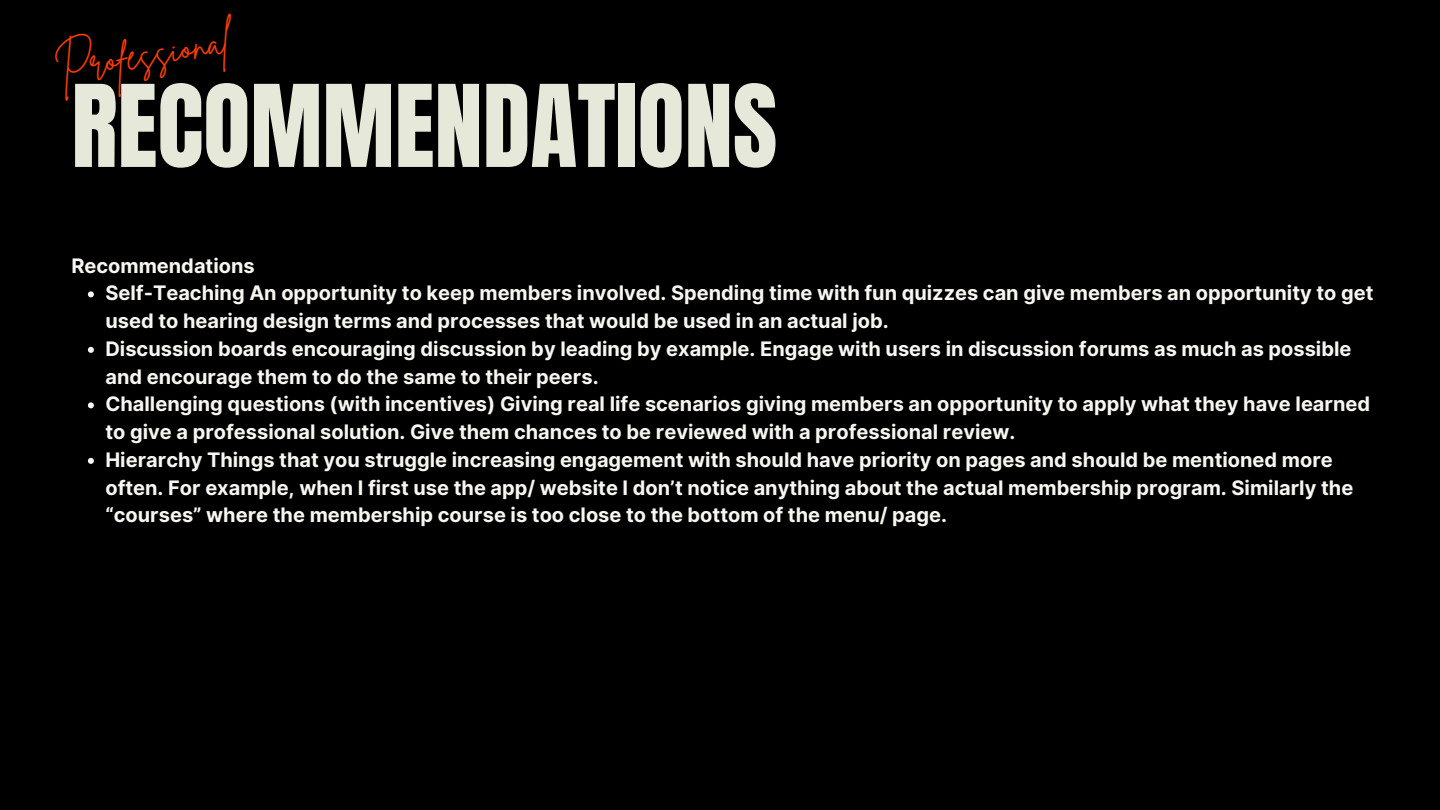
<style>
.page{position:relative;width:1440px;height:810px;background:#000}
.page>*{position:absolute;margin:0;border:0;box-sizing:border-box;transform-origin:0 0}
.t1{font:96.8px "Anton";color:#e6e8da}
.t2{font:40.2px "Brittany Signature";color:#ff3d00}
.t3{font:700 20px/27.8px "Inter";color:#f8f6f1}
</style>
<div class="page">
<svg style="left:88px;top:291px;width:6px;height:6px"></svg>
<svg style="left:88px;top:347px;width:6px;height:6px"></svg>
<svg style="left:88px;top:402px;width:6px;height:6px"></svg>
<svg style="left:88px;top:458px;width:6px;height:6px"></svg>
<p class="t2" style="left:51px;top:42px;width:178px;rotate:-9deg">Professional</p>
<p class="t1" style="left:71px;top:57px;width:707px">RECOMMENDATIONS</p>
<h2 class="t3" style="left:71px;top:251px;width:185px">Recommendations</h2>
<h1 class="t3" style="left:105px;top:279px;width:1270px">Self-Teaching An opportunity to keep members involved. Spending time with fun quizzes can give members an opportunity to get used to hearing design terms and processes that would be used in an actual job.</h1>
<h3 class="t3" style="left:105px;top:335px;width:1248px">Discussion boards encouraging discussion by leading by example. Engage with users in discussion forums as much as possible and encourage them to do the same to their peers.</h3>
<p class="t3" style="left:105px;top:390px;width:1266px">Challenging questions (with incentives) Giving real life scenarios giving members an opportunity to apply what they have learned to give a professional solution. Give them chances to be reviewed with a professional review.</p>
<p class="t3" style="left:105px;top:446px;width:1249px">Hierarchy Things that you struggle increasing engagement with should have priority on pages and should be mentioned more often. For example, when I first use the app/ website I don’t notice anything about the actual membership program. Similarly the “courses” where the membership course is too close to the bottom of the menu/ page.</p>
</div>
